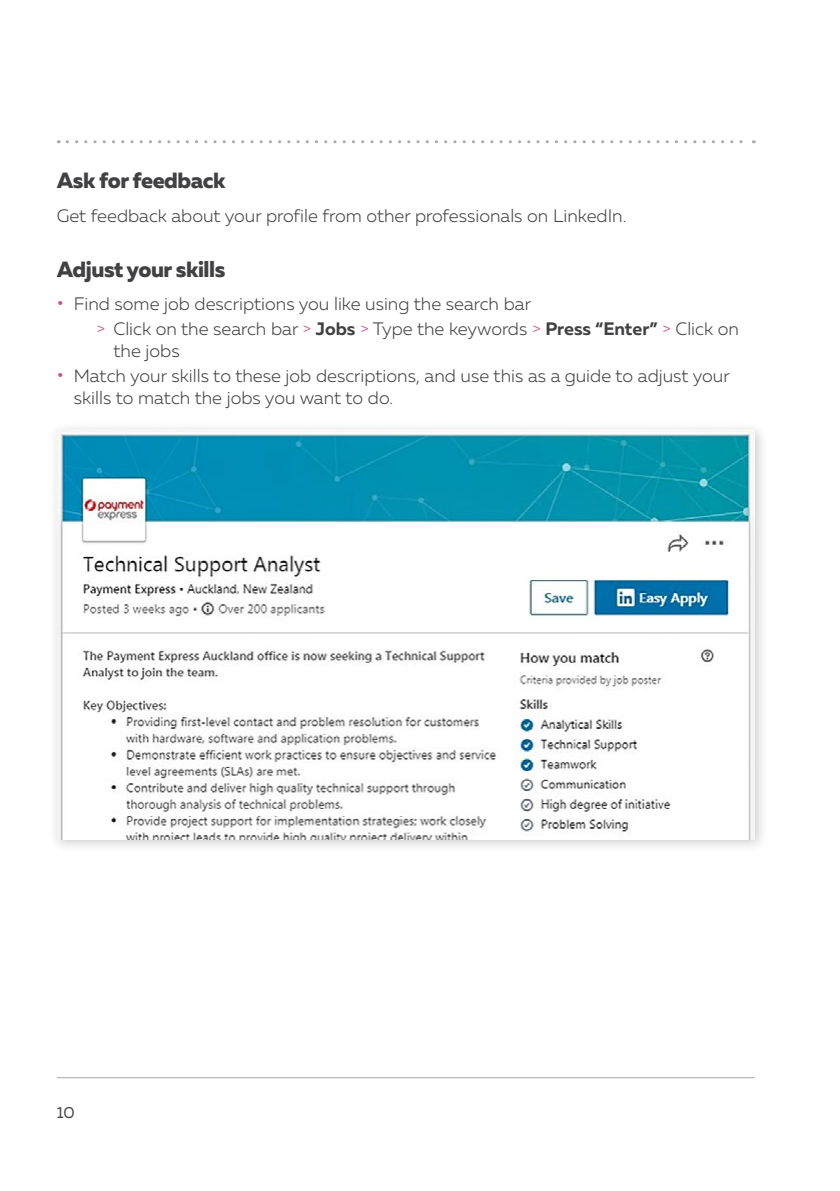
<style>
.page{position:relative;width:840px;height:1191px;background:#fff}
.page>*{position:absolute;margin:0;border:0;box-sizing:border-box;transform-origin:0 0}
.t1{font:800 22px "Muller";letter-spacing:-.02em;color:#414042}
.t2{font:300 18px/24.8px "Muller";color:#414042}
.t3{font:16px "Muller";color:#414042}
.s1{font-weight:500;font-size:20px;color:#cc558e}
.s2{color:#cc558e}
.s3{font-weight:700}
</style>
<div class="page">
<hr style="left:57px;top:1077px;width:697px;height:1px;background:#a7a9ac">
<svg style="left:67px;top:140px;width:687px;height:3px"></svg>
<div style="left:49px;top:421px;width:719px;height:432px;background:#000;opacity:.2"></div>
<img style="left:57px;top:429px;width:697px;height:410px">
<p class="t1" style="left:57px;top:166px;width:170px">Ask for feedback</p>
<p class="t2" style="left:57px;top:203px;width:571px">Get feedback about your profile from other professionals on LinkedIn.</p>
<p class="t1" style="left:57px;top:255px;width:170px">Adjust your skills</p>
<p class="t2" style="left:96px;top:291px;width:643px;text-indent:-40px"><span class="s1">•</span> Find some job descriptions you like using the search bar<br><span class="s2">&gt;</span> Click on the search bar <span class="s2">&gt;</span> <span class="s3">Jobs</span> <span class="s2">&gt;</span> Type the keywords <span class="s2">&gt;</span> <span class="s3">Press “Enter”</span> <span class="s2">&gt;</span> Click on</p>
<p class="t2" style="left:113px;top:338px;width:68px">the jobs</p>
<p class="t2" style="left:74px;top:364px;width:657px;line-height:22px;text-indent:-17px"><span class="s1">•</span> Match your skills to these job descriptions, and use this as a guide to adjust your skills to match the jobs you want to do.</p>
<p class="t3" style="left:57px;top:1102px;width:20px">10</p>
</div>
